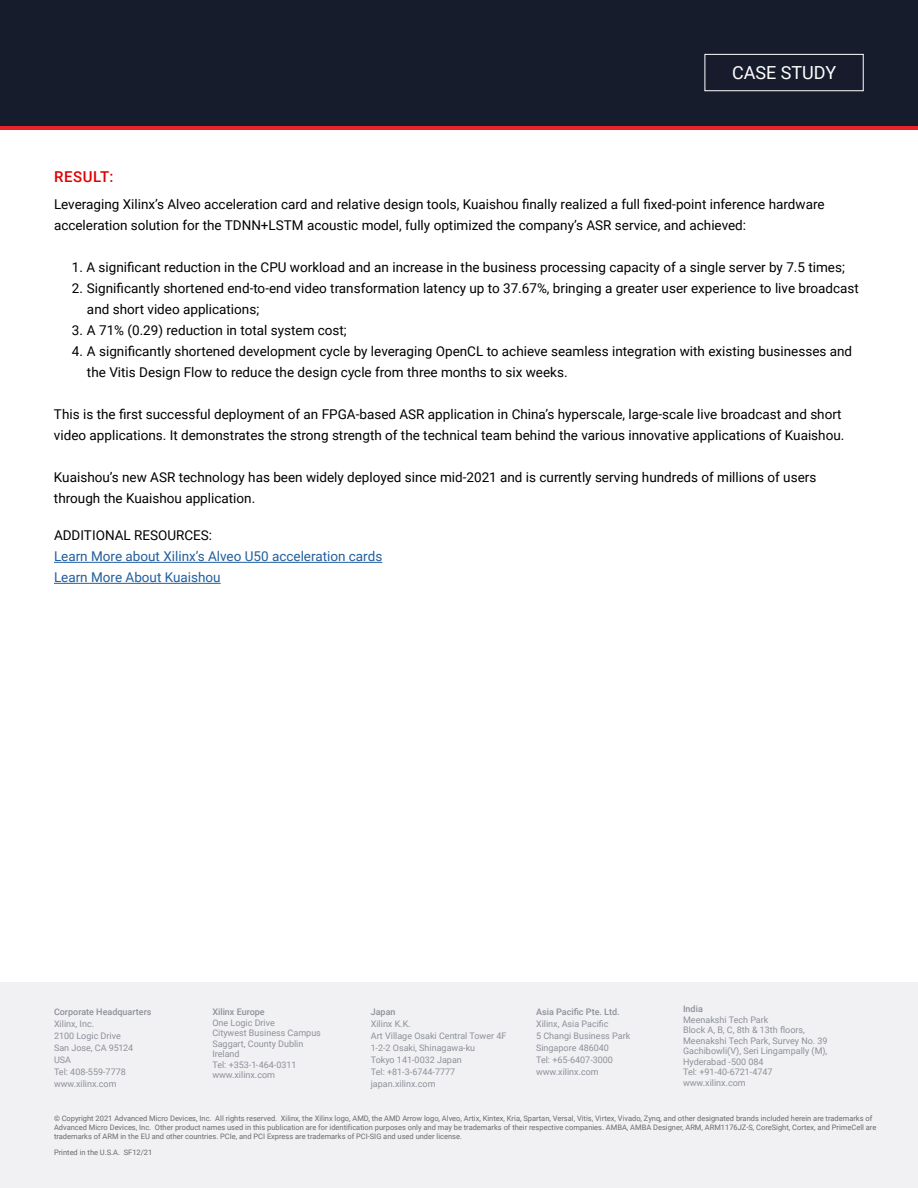
<style>
.page{position:relative;width:918px;height:1188px;background:#fff}
.page>*{position:absolute;margin:0;border:0;box-sizing:border-box;transform-origin:0 0}
.t1{font:18px "Roboto";color:#fff}
.t2{font:500 15px "Roboto";letter-spacing:.035em;color:#e00000}
.t3{font:13.5px/21px "Roboto";color:#000}
.t4{font:13.5px/21px "Roboto";color:#215e9e}
.t5{font:9px/12px "Roboto";color:#8d919b}
.t6{font:500 9px "Roboto";color:#8d919b}
.t7{font:7.5px/9px "Roboto";color:#696a6d}
</style>
<div class="page">
<div style="left:0;top:0;width:918px;height:128px;background:#171c2d"></div>
<div style="left:705px;top:54px;width:159px;height:37px;border:1px solid #fff"></div>
<div style="left:0;top:983px;width:918px;height:205px;background:#f1f1f3"></div>
<hr style="left:0;top:127px;width:917px;height:3px;background:#eb2227">
<hr style="left:54px;top:562px;width:328px;height:1px;background:#215e9e">
<hr style="left:54px;top:583px;width:167px;height:1px;background:#215e9e">
<h1 class="t1" style="left:732px;top:60px;width:106px">CASE STUDY</h1>
<p class="t2" style="left:54px;top:166px;width:61px">RESULT:</p>
<p class="t3" style="left:54px;top:193px;width:772px">Leveraging Xilinx’s Alveo acceleration card and relative design tools, Kuaishou finally realized a full fixed-point inference hardware acceleration solution for the TDNN+LSTM acoustic model, fully optimized the company’s ASR service, and achieved:</p>
<p class="t3" style="left:72px;top:256px;width:774px">1. A significant reduction in the CPU workload and an increase in the business processing capacity of a single server by 7.5 times;</p>
<p class="t3" style="left:87px;top:277px;width:773px;text-indent:-15px">2. Significantly shortened end-to-end video transformation latency up to 37.67%, bringing a greater user experience to live broadcast and short video applications;</p>
<p class="t3" style="left:72px;top:319px;width:276px">3. A 71% (0.29) reduction in total system cost;</p>
<p class="t3" style="left:87px;top:340px;width:767px;text-indent:-15px">4. A significantly shortened development cycle by leveraging OpenCL to achieve seamless integration with existing businesses and the Vitis Design Flow to reduce the design cycle from three months to six weeks.</p>
<p class="t3" style="left:54px;top:403px;width:792px">This is the first successful deployment of an FPGA-based ASR application in China’s hyperscale, large-scale live broadcast and short video applications. It demonstrates the strong strength of the technical team behind the various innovative applications of Kuaishou.</p>
<p class="t3" style="left:54px;top:466px;width:764px">Kuaishou’s new ASR technology has been widely deployed since mid-2021 and is currently serving hundreds of millions of users through the Kuaishou application.</p>
<p class="t3" style="left:54px;top:525px;width:160px">ADDITIONAL RESOURCES:</p>
<p class="t4" style="left:54px;top:546px;width:330px">Learn More about Xilinx’s Alveo U50 acceleration cards<br>Learn More About Kuaishou</p>
<p class="t6" style="left:54px;top:1006px;width:99px">Corporate Headquarters</p>
<p class="t5" style="left:54px;top:1018px;width:81px">Xilinx, Inc.<br>2100 Logic Drive<br>San Jose, CA 95124<br>USA<br>Tel: 408-559-7778 www.xilinx.com</p>
<p class="t6" style="left:212px;top:1006px;width:54px">Xilinx Europe</p>
<p class="t5" style="left:212px;top:1017px;width:110px;line-height:10.5px">One Logic Drive<br>Citywest Business Campus<br>Saggart, County Dublin<br>Ireland<br>Tel: +353-1-464-0311 www.xilinx.com</p>
<p class="t6" style="left:371px;top:1006px;width:26px">Japan</p>
<p class="t5" style="left:371px;top:1018px;width:137px">Xilinx K.K.<br>Art Village Osaki Central Tower 4F<br>1-2-2 Osaki, Shinagawa-ku<br>Tokyo 141-0032 Japan<br>Tel: +81-3-6744-7777 japan.xilinx.com</p>
<p class="t6" style="left:536px;top:1006px;width:85px">Asia Pacific Pte. Ltd.</p>
<p class="t5" style="left:536px;top:1018px;width:96px">Xilinx, Asia Pacific<br>5 Changi Business Park<br>Singapore 486040<br>Tel: +65-6407-3000 www.xilinx.com</p>
<p class="t6" style="left:683px;top:1003px;width:21px">India</p>
<p class="t5" style="left:683px;top:1014px;width:146px;line-height:10.5px">Meenakshi Tech Park<br>Block A, B, C, 8th &amp; 13th floors,<br>Meenakshi Tech Park, Survey No. 39<br>Gachibowli(V), Seri Lingampally (M),<br>Hyderabad -500 084<br>Tel: +91-40-6721-4747 www.xilinx.com</p>
<p class="t7" style="left:54px;top:1113px;width:824px">© Copyright 2021 Advanced Micro Devices, Inc. All rights reserved. Xilinx, the Xilinx logo, AMD, the AMD Arrow logo, Alveo, Artix, Kintex, Kria, Spartan, Versal, Vitis, Virtex, Vivado, Zynq, and other designated brands included herein are trademarks of<br>Advanced Micro Devices, Inc. Other product names used in this publication are for identification purposes only and may be trademarks of their respective companies. AMBA, AMBA Designer, ARM, ARM1176JZ-S, CoreSight, Cortex, and PrimeCell are trademarks of ARM in the EU and other countries. PCIe, and PCI Express are trademarks of PCI-SIG and used under license.</p>
<p class="t7" style="left:54px;top:1148px;width:100px">Printed in the U.S.A. SF12/21</p>
</div>
